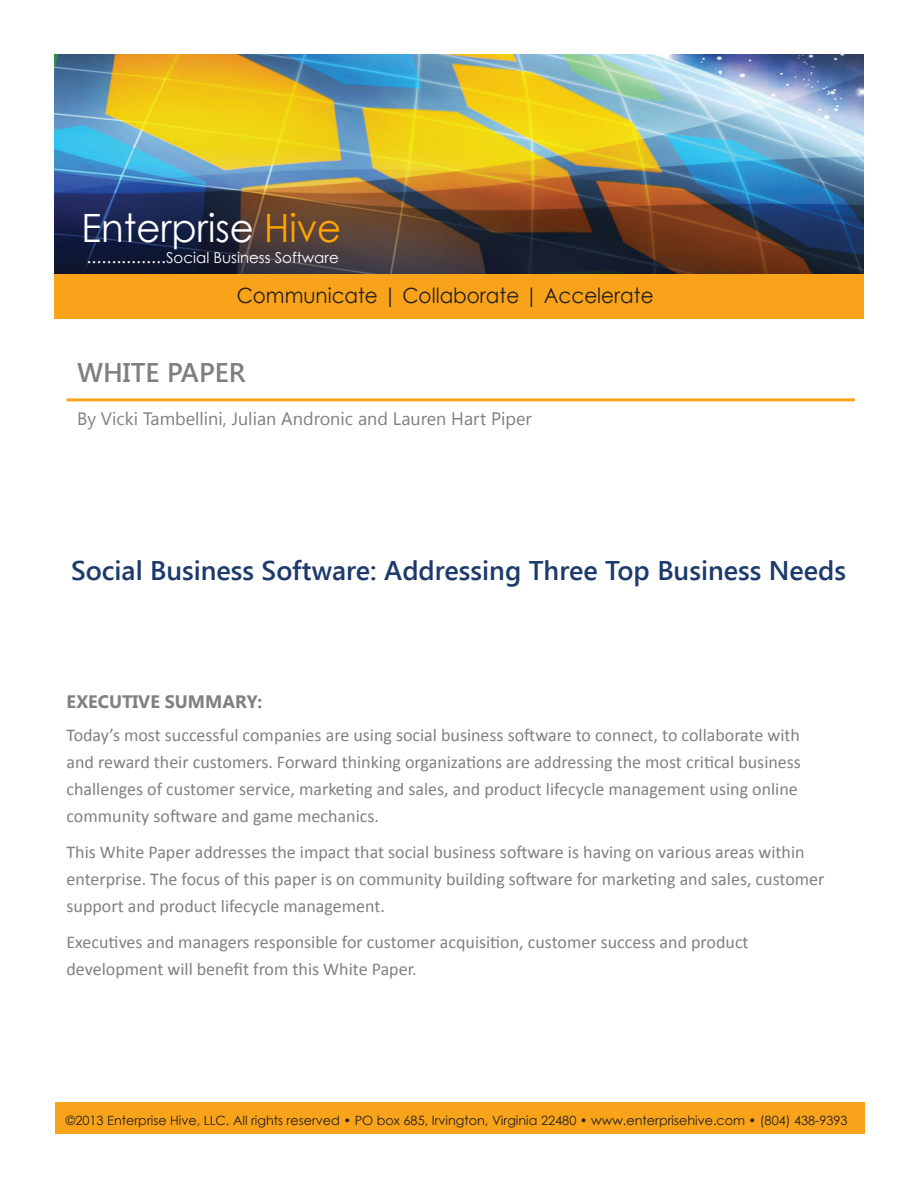
<style>
.page{position:relative;width:918px;height:1188px;background:#fff}
.page>*{position:absolute;margin:0;border:0;box-sizing:border-box;transform-origin:0 0}
.t1{font:39px "Century Gothic";color:#fff;scale:.95 1}
.t2{font:600 27px "Segoe UI";color:#1c3a6b}
.t3{font:600 27px "Segoe UI";color:#808080}
.t4{font:21px "Century Gothic";color:#231f20;scale:.95 1}
.t5{font:18px/27px "Calibri";color:#808080}
.t6{font:18px "Segoe UI";color:#808080}
.t7{font:700 18px "Segoe UI";color:#808080}
.t8{font:15px "Century Gothic";color:#fff}
.t9{font:12.75px "Century Gothic";color:#231f20}
.s1{color:#ffa400}
.s2{font-size:18px}
</style>
<div class="page">
<img style="left:55px;top:55px;width:808px;height:219px">
<div style="left:54px;top:274px;width:809px;height:45px;background:#f9a31b"></div>
<div style="left:56px;top:1102px;width:809px;height:32px;background:#f9a31b"></div>
<hr style="left:67px;top:398px;width:788px;height:3px;background:#faa41a">
<p class="t1" style="left:81px;top:200px;width:275px">Enterprise <span class="s1">Hive</span></p>
<p class="t8" style="left:86px;top:247px;width:254px"><span class="s2">................</span>Social Business Software</p>
<p class="t4" style="left:237px;top:281px;width:440px">Communicate | Collaborate | Accelerate</p>
<p class="t3" style="left:77px;top:354px;width:170px">WHITE PAPER</p>
<p class="t6" style="left:77px;top:406px;width:456px">By Vicki Tambellini, Julian Andronic and Lauren Hart Piper</p>
<p class="t2" style="left:71px;top:552px;width:777px">Social Business Software: Addressing Three Top Business Needs</p>
<p class="t7" style="left:67px;top:689px;width:197px">EXECUTIVE SUMMARY:</p>
<p class="t5" style="left:67px;top:722px;width:736px">Today’s most successful companies are using social business software to connect, to collaborate with and reward their customers. Forward thinking organizations are addressing the most critical business challenges of customer service, marketing and sales, and product lifecycle management using online community software and game mechanics.</p>
<p class="t5" style="left:67px;top:839px;width:759px">This White Paper addresses the impact that social business software is having on various areas within enterprise. The focus of this paper is on community building software for marketing and sales, customer support and product lifecycle management.</p>
<p class="t5" style="left:67px;top:929px;width:684px">Executives and managers responsible for customer acquisition, customer success and product development will benefit from this White Paper.</p>
<p class="t9" style="left:66px;top:1111px;width:783px">©2013 Enterprise Hive, LLC. All rights reserved • PO box 685, Irvington, Virginia 22480 • www.enterprisehive.com • (804) 438-9393</p>
</div>
